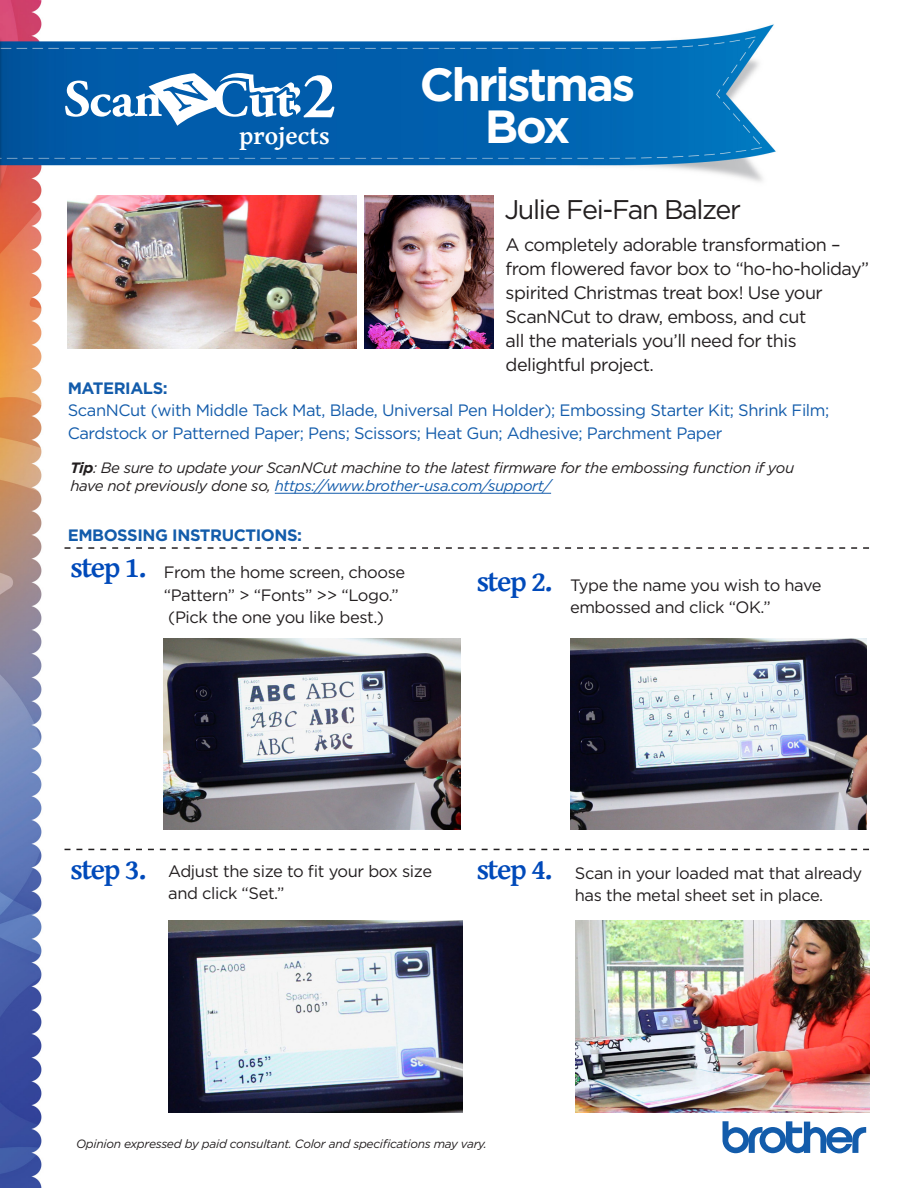
<style>
.page{position:relative;width:918px;height:1188px;background:#fff}
.page>*{position:absolute;margin:0;border:0;box-sizing:border-box;transform-origin:0 0}
.t1{font:700 46.5px "Gotham";letter-spacing:-.05em;color:#fff}
.t2{font:700 29.7px "Gentium Basic";letter-spacing:-.05em;color:#004aba}
.t3{font:27px "Gotham";letter-spacing:-.05em;color:#231f20}
.t4{font:700 25.5px "Gentium Basic";color:#fff}
.t5{font:18px/24px "Gotham";letter-spacing:-.03em;color:#231f20}
.t6{font:16.5px/22.5px "Gotham";letter-spacing:-.025em;color:#231f20}
.t7{font:16.5px "Gotham";letter-spacing:-.025em;color:#135cab}
.t8{font:700 16.5px "Gotham";letter-spacing:-.025em;color:#135cab}
.t9{font:italic 15px/18px "Gotham";letter-spacing:-.025em;color:#231f20}
.t10{font:italic 12px "Gotham";letter-spacing:-.025em;color:#231f20}
.s1{font-weight:700}
.s2{color:#135cab}
</style>
<div class="page">
<img style="left:0;top:0;width:870px;height:1188px">
<svg style="left:65px;top:73px;width:269px;height:53px"></svg>
<img style="left:68px;top:196px;width:289px;height:152px">
<img style="left:365px;top:196px;width:128px;height:152px">
<svg style="left:723px;top:1121px;width:143px;height:32px"></svg>
<svg style="left:65px;top:849px;width:804px;height:1px"></svg>
<img style="left:163px;top:638px;width:297px;height:192px">
<img style="left:570px;top:638px;width:297px;height:192px">
<svg style="left:65px;top:547px;width:804px;height:2px"></svg>
<img style="left:169px;top:921px;width:294px;height:191px">
<img style="left:575px;top:921px;width:294px;height:191px">
<hr style="left:275px;top:493px;width:276px;height:1px;background:#135cab">
<p class="t4" style="left:239px;top:116px;width:92px">projects</p>
<p class="t1" style="left:420px;top:58px;width:217px">Christmas</p>
<p class="t1" style="left:485px;top:100px;width:87px">Box</p>
<p class="t3" style="left:504px;top:194px;width:238px">Julie Fei-Fan Balzer</p>
<p class="t5" style="left:506px;top:232px;width:365px">A completely adorable transformation – from flowered favor box to “ho-ho-holiday” spirited Christmas treat box! Use your ScanNCut to draw, emboss, and cut<br>all the materials you’ll need for this delightful project.</p>
<p class="t8" style="left:68px;top:378px;width:102px">MATERIALS:</p>
<p class="t7" style="left:68px;top:401px;width:763px">ScanNCut (with Middle Tack Mat, Blade, Universal Pen Holder); Embossing Starter Kit; Shrink Film;</p>
<p class="t7" style="left:68px;top:424px;width:656px">Cardstock or Patterned Paper; Pens; Scissors; Heat Gun; Adhesive; Parchment Paper</p>
<p class="t9" style="left:70px;top:459px;width:725px"><span class="s1">Tip</span>: Be sure to update your ScanNCut machine to the latest firmware for the embossing function if you have not previously done so, <span class="s2">https://www.brother-usa.com/support/</span></p>
<p class="t8" style="left:68px;top:525px;width:236px">EMBOSSING INSTRUCTIONS:</p>
<p class="t2" style="left:70px;top:545px;width:77px">step 1.</p>
<p class="t6" style="left:164px;top:561px;width:243px">From the home screen, choose “Pattern” &gt; “Fonts” &gt;&gt; “Logo.” (Pick the one you like best.)</p>
<p class="t2" style="left:477px;top:559px;width:77px">step 2.</p>
<p class="t6" style="left:570px;top:573px;width:253px">Type the name you wish to have embossed and click “OK.”</p>
<p class="t2" style="left:70px;top:847px;width:77px">step 3.</p>
<p class="t6" style="left:168px;top:859px;width:265px">Adjust the size to fit your box size and click “Set.”</p>
<p class="t2" style="left:477px;top:847px;width:77px">step 4.</p>
<p class="t6" style="left:575px;top:861px;width:289px">Scan in your loaded mat that already has the metal sheet set in place.</p>
<p class="t10" style="left:76px;top:1137px;width:412px">Opinion expressed by paid consultant. Color and specifications may vary.</p>
</div>
